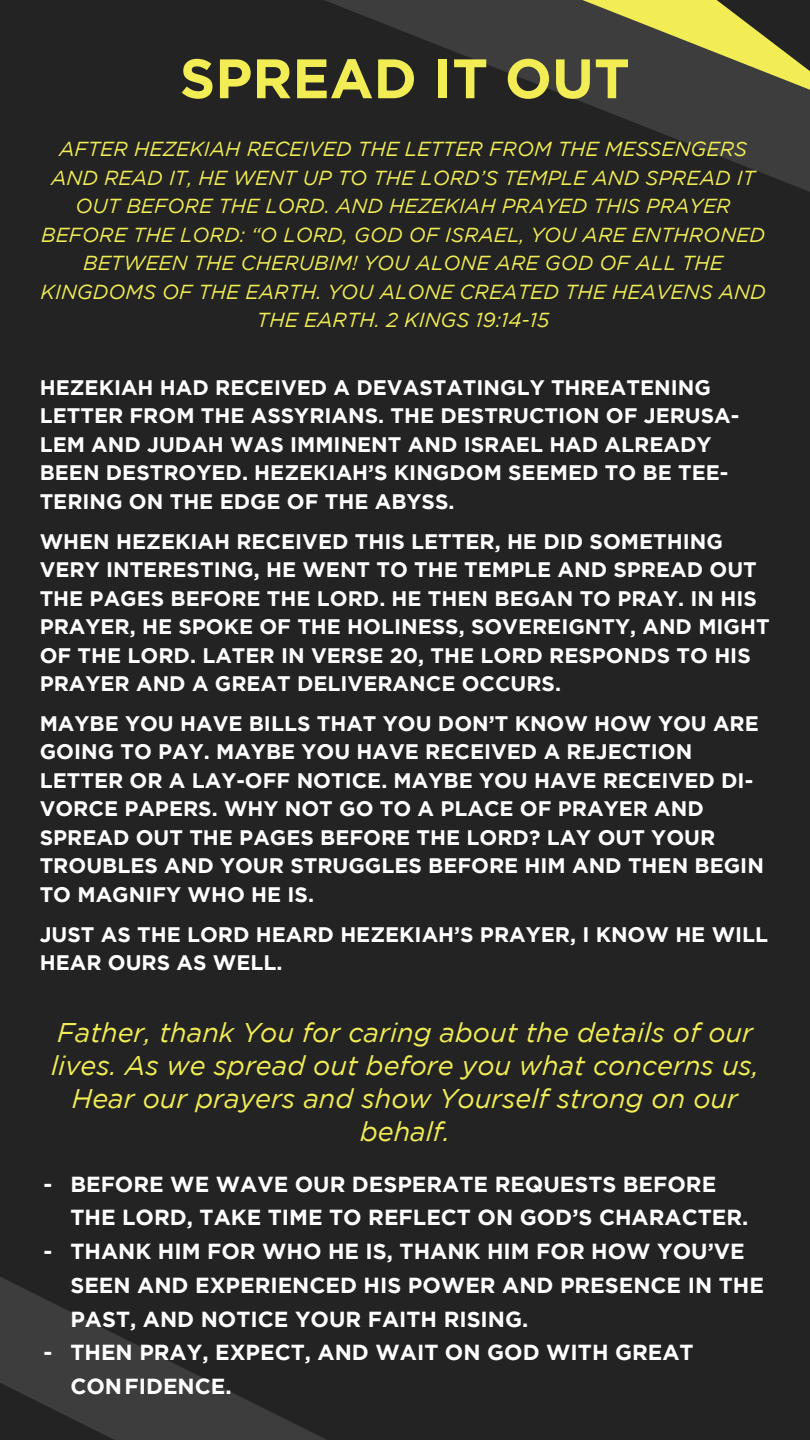
<style>
.page{position:relative;width:810px;height:1440px;background:#232323}
.page>*{position:absolute;margin:0;border:0;box-sizing:border-box;transform-origin:0 0}
.t1{font:700 55.5px "Gotham";color:#f2ed55}
.t2{font:italic 27px/33px "Gotham";color:#f2ed55;text-align:center}
.t3{font:700 21.75px/33.8px "Gotham";color:#fff}
.t4{font:700 21px/28.5px "Gotham";color:#fff}
.t5{font:italic 20.25px/28.5px "Gotham";color:#f2ed55;text-align:center}
</style>
<div class="page">
<svg style="left:325px;top:0;width:485px;height:192px"></svg>
<svg style="left:0;top:1277px;width:326px;height:163px"></svg>
<h1 class="t1" style="left:180px;top:47px;width:452px">SPREAD IT OUT</h1>
<p class="t5" style="left:41px;top:135px;width:727px">AFTER HEZEKIAH RECEIVED THE LETTER FROM THE MESSENGERS AND READ IT, HE WENT UP TO THE LORD’S TEMPLE AND SPREAD IT OUT BEFORE THE LORD. AND HEZEKIAH PRAYED THIS PRAYER BEFORE THE LORD: “O LORD, GOD OF ISRAEL, YOU ARE ENTHRONED BETWEEN THE CHERUBIM! YOU ALONE ARE GOD OF ALL THE KINGDOMS OF THE EARTH. YOU ALONE CREATED THE HEAVENS AND THE EARTH. 2 KINGS 19:14-15</p>
<p class="t4" style="left:40px;top:373px;width:701px">HEZEKIAH HAD RECEIVED A DEVASTATINGLY THREATENING LETTER FROM THE ASSYRIANS. THE DESTRUCTION OF JERUSA-LEM AND JUDAH WAS IMMINENT AND ISRAEL HAD ALREADY BEEN DESTROYED. HEZEKIAH’S KINGDOM SEEMED TO BE TEE-TERING ON THE EDGE OF THE ABYSS.</p>
<p class="t4" style="left:40px;top:526px;width:731px">WHEN HEZEKIAH RECEIVED THIS LETTER, HE DID SOMETHING VERY INTERESTING, HE WENT TO THE TEMPLE AND SPREAD OUT THE PAGES BEFORE THE LORD. HE THEN BEGAN TO PRAY. IN HIS PRAYER, HE SPOKE OF THE HOLINESS, SOVEREIGNTY, AND MIGHT OF THE LORD. LATER IN VERSE 20, THE LORD RESPONDS TO HIS PRAYER AND A GREAT DELIVERANCE OCCURS.</p>
<p class="t4" style="left:40px;top:709px;width:726px">MAYBE YOU HAVE BILLS THAT YOU DON’T KNOW HOW YOU ARE GOING TO PAY. MAYBE YOU HAVE RECEIVED A REJECTION LETTER OR A LAY-OFF NOTICE. MAYBE YOU HAVE RECEIVED DI-VORCE PAPERS. WHY NOT GO TO A PLACE OF PRAYER AND SPREAD OUT THE PAGES BEFORE THE LORD? LAY OUT YOUR TROUBLES AND YOUR STRUGGLES BEFORE HIM AND THEN BEGIN TO MAGNIFY WHO HE IS.</p>
<p class="t4" style="left:40px;top:919px;width:730px">JUST AS THE LORD HEARD HEZEKIAH’S PRAYER, I KNOW HE WILL<br>HEAR OURS AS WELL.</p>
<p class="t2" style="left:51px;top:1016px;width:709px">Father, thank You for caring about the details of our lives. As we spread out before you what concerns us, Hear our prayers and show Yourself strong on our behalf.</p>
<p class="t3" style="left:70px;top:1166px;width:679px;text-indent:-27px">- BEFORE WE WAVE OUR DESPERATE REQUESTS BEFORE<br>THE LORD, TAKE TIME TO REFLECT ON GOD’S CHARACTER.</p>
<p class="t3" style="left:70px;top:1234px;width:695px;text-indent:-27px">- THANK HIM FOR WHO HE IS, THANK HIM FOR HOW YOU’VE<br>SEEN AND EXPERIENCED HIS POWER AND PRESENCE IN THE<br>PAST, AND NOTICE YOUR FAITH RISING.</p>
<p class="t3" style="left:70px;top:1335px;width:625px;text-indent:-27px">- THEN PRAY, EXPECT, AND WAIT ON GOD WITH GREAT<br>CON FIDENCE.</p>
</div>
